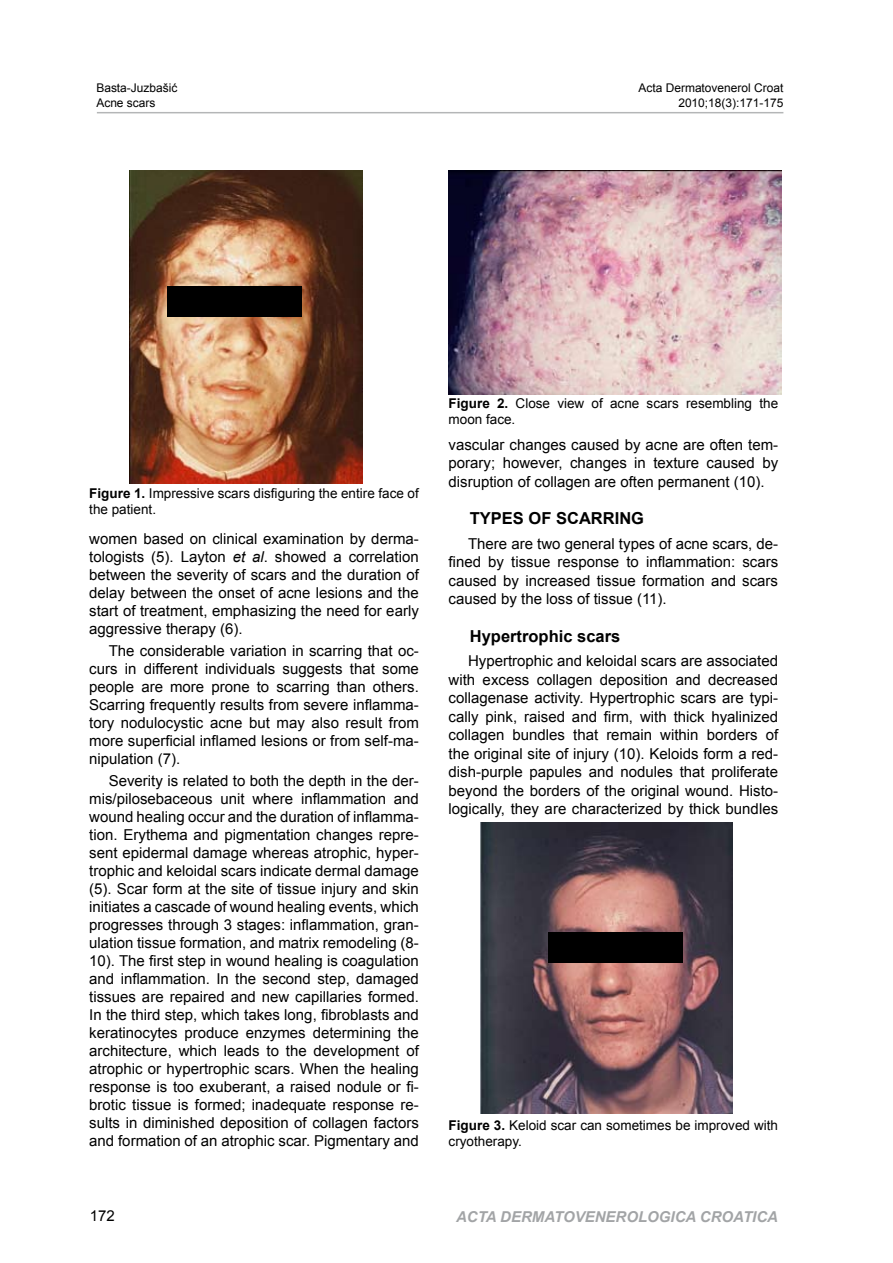
<style>
.page{position:relative;width:893px;height:1263px;background:#fff}
.page>*{position:absolute;margin:0;border:0;box-sizing:border-box;transform-origin:0 0}
.t1{font:700 16.5px "Arial";color:#000}
.t2{font:15px/18px "Arial";color:#000;text-align:justify}
.t3{font:italic 700 15px "Arial";color:#a2a4a6}
.t4{font:13.5px/16.2px "Arial";color:#000}
.t5{font:12px "Arial";color:#000}
.s1{font-weight:700}
.s2{font-style:italic}
</style>
<div class="page">
<img style="left:129px;top:170px;width:234px;height:313px">
<img style="left:449px;top:170px;width:332px;height:224px">
<img style="left:480px;top:823px;width:252px;height:290px">
<hr style="left:97px;top:112px;width:686px;height:1px;background:#b4b6b7">
<div style="left:167px;top:286px;width:135px;height:30px;background:#000"></div>
<div style="left:549px;top:933px;width:134px;height:30px;background:#000"></div>
<p class="t5" style="left:96px;top:80px;width:83px">Basta-Juzbašić</p>
<p class="t5" style="left:638px;top:80px;width:146px">Acta Dermatovenerol Croat</p>
<p class="t5" style="left:96px;top:95px;width:61px">Acne scars</p>
<p class="t5" style="left:678px;top:95px;width:107px">2010;18(3):171-175</p>
<p class="t4" style="left:89px;top:485px;width:331px"><span class="s1">Figure 1.</span> Impressive scars disfiguring the entire face of the patient.</p>
<p class="t2" style="left:89px;top:529px;width:331px">women based on clinical examination by derma&shy;tologists (5). Layton <span class="s2">et al</span>. showed a correlation between the severity of scars and the duration of delay between the onset of acne lesions and the start of treatment, emphasizing the need for early aggressive therapy (6).</p>
<p class="t2" style="left:89px;top:642px;width:331px;text-indent:19px">The considerable variation in scarring that oc&shy;curs in different individuals suggests that some people are more prone to scarring than others.<br>Scarring frequently results from severe inflamma&shy;tory nodulocystic acne but may also result from more superficial inflamed lesions or from self-ma&shy;nipulation (7).</p>
<p class="t2" style="left:89px;top:772px;width:331px;text-indent:19px">Severity is related to both the depth in the der&shy;mis/pilosebaceous unit where inflammation and wound healing occur and the duration of inflamma&shy;tion. Erythema and pigmentation changes repre&shy;sent epidermal damage whereas atrophic, hyper&shy;trophic and keloidal scars indicate dermal damage (5). Scar form at the site of tissue injury and skin initiates a cascade of wound healing events, which progresses through 3 stages: inflammation, gran&shy;ulation tissue formation, and matrix remodeling (8- 10). The first step in wound healing is coagulation and inflammation. In the second step, damaged tissues are repaired and new capillaries formed.<br>In the third step, which takes long, fibroblasts and keratinocytes produce enzymes determining the architecture, which leads to the development of atrophic or hypertrophic scars. When the healing response is too exuberant, a raised nodule or fi&shy;brotic tissue is formed; inadequate response re&shy;sults in diminished deposition of collagen factors and formation of an atrophic scar. Pigmentary and</p>
<p class="t2" style="left:90px;top:1207px;width:27px">172</p>
<p class="t4" style="left:449px;top:395px;width:331px"><span class="s1">Figure 2.</span> Close view of acne scars resembling the moon face.</p>
<p class="t2" style="left:449px;top:436px;width:331px;line-height:18.5px">vascular changes caused by acne are often tem&shy;porary; however, changes in texture caused by disruption of collagen are often permanent (10).</p>
<p class="t1" style="left:470px;top:507px;width:176px">TYPES OF SCARRING</p>
<p class="t2" style="left:449px;top:535px;width:331px;line-height:18.5px;text-indent:20px">There are two general types of acne scars, de&shy;fined by tissue response to inflammation: scars caused by increased tissue formation and scars caused by the loss of tissue (11).</p>
<p class="t1" style="left:470px;top:625px;width:152px">Hypertrophic scars</p>
<p class="t2" style="left:449px;top:652px;width:331px;line-height:18.5px;text-indent:20px">Hypertrophic and keloidal scars are associated with excess collagen deposition and decreased collagenase activity. Hypertrophic scars are typi&shy;cally pink, raised and firm, with thick hyalinized collagen bundles that remain within borders of the original site of injury (10). Keloids form a red&shy;dish-purple papules and nodules that proliferate beyond the borders of the original wound. Histo&shy;logically, they are characterized by thick bundles</p>
<p class="t4" style="left:449px;top:1117px;width:331px"><span class="s1">Figure 3.</span> Keloid scar can sometimes be improved with cryotherapy.</p>
<p class="t3" style="left:456px;top:1207px;width:323px">ACTA DERMATOVENEROLOGICA CROATICA</p>
</div>
